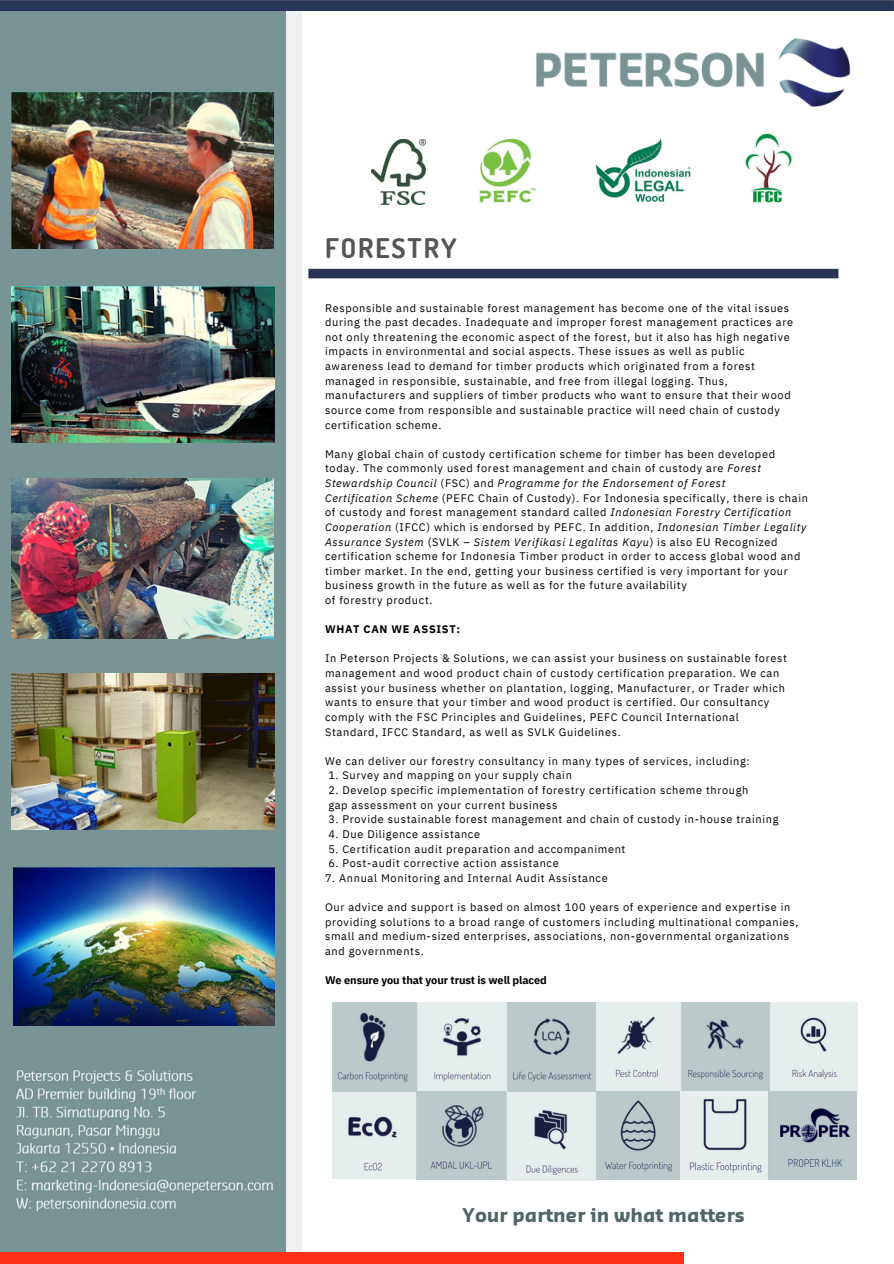
<style>
.page{position:relative;width:894px;height:1264px;background:#fff}
.page>*{position:absolute;margin:0;border:0;box-sizing:border-box;transform-origin:0 0}
.t1{font:700 27px "Dosis";letter-spacing:.07em;color:#545454}
.t2{font:700 18.45px "Sansa Pro";color:#4f6566}
.t3{font:10.95px/14.5px "IBM Plex Sans";letter-spacing:.06em;color:#000}
.t4{font:700 10.95px "IBM Plex Sans";letter-spacing:-.01em;color:#000}
.t5{font:700 10.95px "IBM Plex Sans";letter-spacing:.06em;color:#000}
.s1{font-style:italic}
</style>
<div class="page">
<div style="left:286px;top:0;width:15px;height:1263px;background:#eef0f2"></div>
<div style="left:0;top:0;width:285px;height:1263px;background:#799495"></div>
<img style="left:536px;top:38px;width:315px;height:69px">
<img style="left:309px;top:269px;width:530px;height:10px">
<img style="left:12px;top:92px;width:261px;height:156px">
<img style="left:0;top:0;width:893px;height:10px">
<img style="left:0;top:1252px;width:683px;height:11px">
<img style="left:12px;top:287px;width:262px;height:155px">
<img style="left:12px;top:478px;width:261px;height:160px">
<img style="left:12px;top:673px;width:262px;height:156px">
<img style="left:14px;top:867px;width:261px;height:158px">
<img style="left:595px;top:138px;width:96px;height:64px">
<img style="left:479px;top:138px;width:57px;height:65px">
<img style="left:371px;top:139px;width:54px;height:65px">
<img style="left:745px;top:133px;width:47px;height:71px">
<img style="left:16px;top:1070px;width:257px;height:142px">
<img style="left:332px;top:1002px;width:525px;height:90px">
<img style="left:332px;top:1091px;width:266px;height:89px">
<img style="left:596px;top:1091px;width:172px;height:88px">
<img style="left:768px;top:1091px;width:88px;height:88px">
<p class="t1" style="left:325px;top:230px;width:133px">FORESTRY</p>
<p class="t3" style="left:325px;top:300px;width:469px">Responsible and sustainable forest management has become one of the vital issues during the past decades. Inadequate and improper forest management practices are not only threatening the economic aspect of the forest, but it also has high negative impacts in environmental and social aspects. These issues as well as public</p>
<h1 class="t3" style="left:325px;top:359px;width:431px">awareness lead to demand for timber products which originated from a forest</h1>
<p class="t3" style="left:325px;top:373px;width:404px">managed in responsible, sustainable, and free from illegal logging. Thus,</p>
<p class="t3" style="left:325px;top:388px;width:467px">manufacturers and suppliers of timber products who want to ensure that their wood source come from responsible and sustainable practice will need chain of custody certification scheme.</p>
<p class="t3" style="left:325px;top:446px;width:451px">Many global chain of custody certification scheme for timber has been developed</p>
<p class="t3" style="left:325px;top:461px;width:484px">today. The commonly used forest management and chain of custody are <span class="s1">Forest<br>Stewardship Council</span> (FSC) and <span class="s1">Programme for the Endorsement of Forest<br>Certification Scheme</span> (PEFC Chain of Custody). For Indonesia specifically, there is chain</p>
<p class="t3" style="left:325px;top:505px;width:482px">of custody and forest management standard called <span class="s1">Indonesian Forestry Certification Cooperation</span> (IFCC) which is endorsed by PEFC. In addition, <span class="s1">Indonesian Timber Legality Assurance System</span> (SVLK – <span class="s1">Sistem Verifikasi Legalitas Kayu</span>) is also EU Recognized certification scheme for Indonesia Timber product in order to access global wood and timber market. In the end, getting your business certified is very important for your business growth in the future as well as for the future availability<br>of forestry product.</p>
<p class="t5" style="left:325px;top:622px;width:136px">WHAT CAN WE ASSIST:</p>
<p class="t3" style="left:325px;top:651px;width:463px">In Peterson Projects &amp; Solutions, we can assist your business on sustainable forest management and wood product chain of custody certification preparation. We can assist your business whether on plantation, logging, Manufacturer, or Trader which wants to ensure that your timber and wood product is certified. Our consultancy</p>
<p class="t3" style="left:325px;top:709px;width:415px">comply with the FSC Principles and Guidelines, PEFC Council International</p>
<h3 class="t3" style="left:325px;top:724px;width:297px">Standard, IFCC Standard, as well as SVLK Guidelines.</h3>
<p class="t3" style="left:325px;top:753px;width:426px">We can deliver our forestry consultancy in many types of services, including:</p>
<p class="t3" style="left:328px;top:768px;width:245px">1. Survey and mapping on your supply chain</p>
<p class="t3" style="left:328px;top:782px;width:421px">2. Develop specific implementation of forestry certification scheme through</p>
<p class="t3" style="left:328px;top:797px;width:230px">gap assessment on your current business</p>
<p class="t3" style="left:328px;top:812px;width:451px">3. Provide sustainable forest management and chain of custody in-house training</p>
<p class="t3" style="left:328px;top:826px;width:153px">4. Due Diligence assistance</p>
<p class="t3" style="left:328px;top:841px;width:298px">5. Certification audit preparation and accompaniment</p>
<p class="t3" style="left:328px;top:855px;width:232px">6. Post-audit corrective action assistance</p>
<p class="t3" style="left:325px;top:870px;width:284px">7. Annual Monitoring and Internal Audit Assistance</p>
<p class="t3" style="left:325px;top:899px;width:474px">Our advice and support is based on almost 100 years of experience and expertise in providing solutions to a broad range of customers including multinational companies, small and medium-sized enterprises, associations, non-governmental organizations and governments.</p>
<p class="t4" style="left:325px;top:972px;width:223px">We ensure you that your trust is well placed</p>
<p class="t2" style="left:462px;top:1206px;width:284px">Your partner in what matters</p>
</div>
